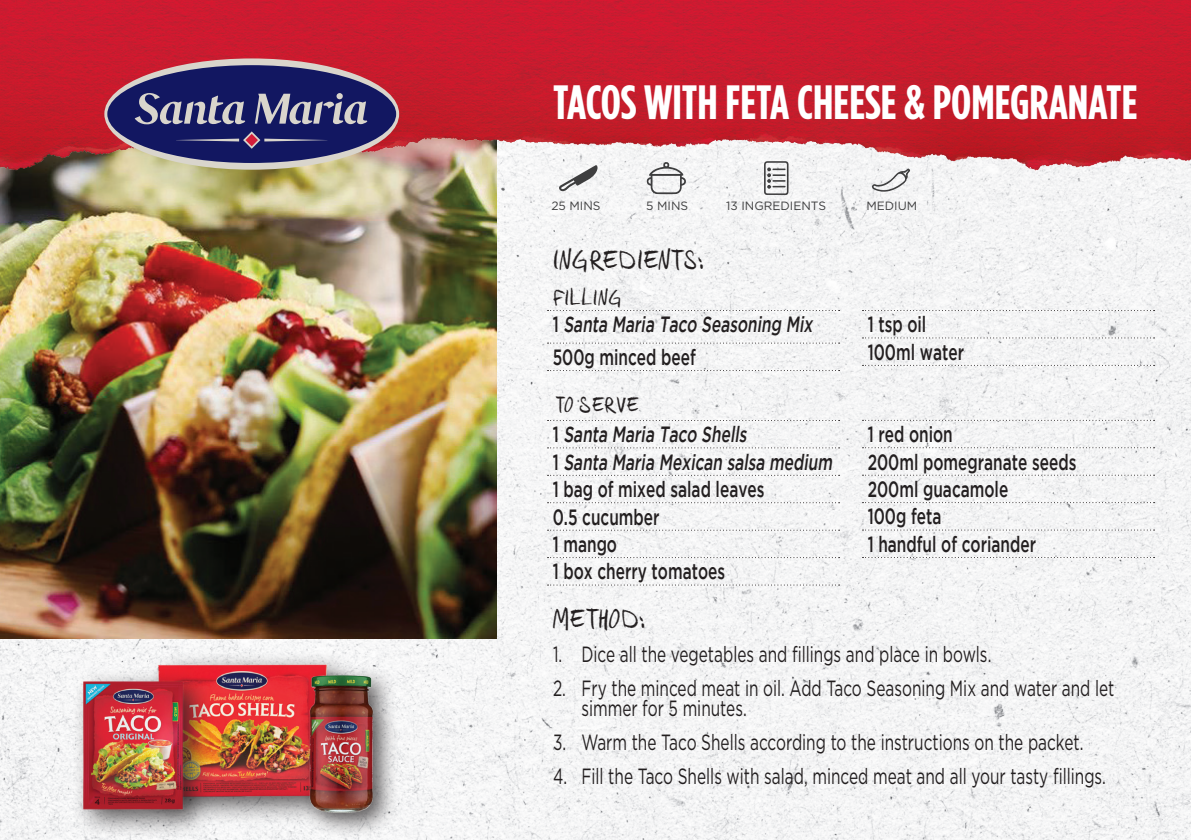
<style>
.page{position:relative;width:1191px;height:840px;background:#fff}
.page>*{position:absolute;margin:0;border:0;box-sizing:border-box;transform-origin:0 0}
.t1{font:700 48px "Gotham Condensed";color:#fff}
.t2{font:22px/20px "Gotham";color:#231f20;scale:.7 1}
.t3{font:500 22px/27.4px "Gotham";color:#231f20;scale:.7 1}
.t4{font:20px "Chalk";letter-spacing:-.04em;color:#231f20}
.t5{font:16px "Chalk";letter-spacing:.015em;color:#231f20}
.t6{font:16px "Chalk";letter-spacing:-.03em;color:#231f20}
.t7{font:12px "Gotham";color:#3e3e3f}
</style>
<div class="page">
<img style="left:0;top:221px;width:1191px;height:618px">
<img style="left:0;top:221px;width:496px;height:417px">
<img style="left:0;top:0;width:1191px;height:221px">
<svg style="left:104px;top:58px;width:295px;height:112px"></svg>
<svg style="left:547px;top:310px;width:292px;height:1px"></svg>
<svg style="left:547px;top:342px;width:292px;height:1px"></svg>
<svg style="left:547px;top:370px;width:292px;height:1px"></svg>
<svg style="left:547px;top:420px;width:292px;height:1px"></svg>
<svg style="left:547px;top:447px;width:292px;height:1px"></svg>
<svg style="left:547px;top:474px;width:292px;height:1px"></svg>
<svg style="left:547px;top:502px;width:292px;height:1px"></svg>
<svg style="left:547px;top:529px;width:292px;height:1px"></svg>
<svg style="left:547px;top:556px;width:292px;height:1px"></svg>
<svg style="left:547px;top:584px;width:292px;height:1px"></svg>
<svg style="left:862px;top:419px;width:292px;height:1px"></svg>
<svg style="left:862px;top:447px;width:292px;height:1px"></svg>
<svg style="left:862px;top:474px;width:292px;height:1px"></svg>
<svg style="left:862px;top:502px;width:292px;height:1px"></svg>
<svg style="left:862px;top:529px;width:292px;height:1px"></svg>
<svg style="left:862px;top:556px;width:292px;height:1px"></svg>
<svg style="left:862px;top:310px;width:292px;height:1px"></svg>
<svg style="left:862px;top:337px;width:292px;height:1px"></svg>
<svg style="left:862px;top:364px;width:292px;height:1px"></svg>
<div style="left:146px;top:651px;width:211px;height:175px;background:#231f20;opacity:.75"></div>
<img style="left:144px;top:646px;width:196px;height:167px">
<div style="left:71px;top:668px;width:142px;height:171px;background:#231f20;opacity:.75"></div>
<img style="left:76px;top:677px;width:115px;height:136px">
<svg style="left:559px;top:165px;width:39px;height:26px"></svg>
<svg style="left:646px;top:162px;width:40px;height:32px"></svg>
<svg style="left:871px;top:168px;width:39px;height:24px"></svg>
<svg style="left:764px;top:161px;width:24px;height:34px"></svg>
<div style="left:299px;top:663px;width:101px;height:175px;background:#231f20;opacity:.75"></div>
<img style="left:289px;top:663px;width:108px;height:161px">
<h1 class="t1" style="left:553px;top:74px;width:586px">TACOS WITH FETA CHEESE &amp; POMEGRANATE</h1>
<p class="t7" style="left:551px;top:198px;width:51px">25 MINS</p>
<p class="t7" style="left:646px;top:198px;width:44px">5 MINS</p>
<p class="t7" style="left:726px;top:198px;width:101px">13 INGREDIENTS</p>
<p class="t7" style="left:866px;top:198px;width:52px">MEDIUM</p>
<p class="t4" style="left:553px;top:250px;width:152px">INGREDIENTS:</p>
<p class="t5" style="left:553px;top:290px;width:70px">FILLING</p>
<p class="t3" style="left:553px;top:307px;width:377px;line-height:32.6px">1 Santa Maria Taco Seasoning Mix<br>500g minced beef</p>
<p class="t6" style="left:555px;top:397px;width:87px">TO SERVE</p>
<p class="t3" style="left:553px;top:420px;width:405px">1 Santa Maria Taco Shells<br>1 Santa Maria Mexican salsa medium<br>1 bag of mixed salad leaves<br>0.5 cucumber<br>1 mango<br>1 box cherry tomatoes</p>
<p class="t4" style="left:553px;top:608px;width:94px">METHOD:</p>
<p class="t3" style="left:867px;top:310px;width:139px">1 tsp oil<br>100ml water</p>
<p class="t3" style="left:867px;top:420px;width:300px">1 red onion<br>200ml pomegranate seeds<br>200ml guacamole<br>100g feta<br>1 handful of coriander</p>
<p class="t2" style="left:553px;top:643px;width:628px">1. Dice all the vegetables and fillings and place in bowls.</p>
<p class="t2" style="left:581px;top:677px;width:763px;text-indent:-28px">2. Fry the minced meat in oil. Add Taco Seasoning Mix and water and let simmer for 5 minutes.</p>
<p class="t2" style="left:553px;top:731px;width:759px">3. Warm the Taco Shells according to the instructions on the packet.</p>
<p class="t2" style="left:553px;top:765px;width:791px">4. Fill the Taco Shells with salad, minced meat and all your tasty fillings.</p>
</div>
